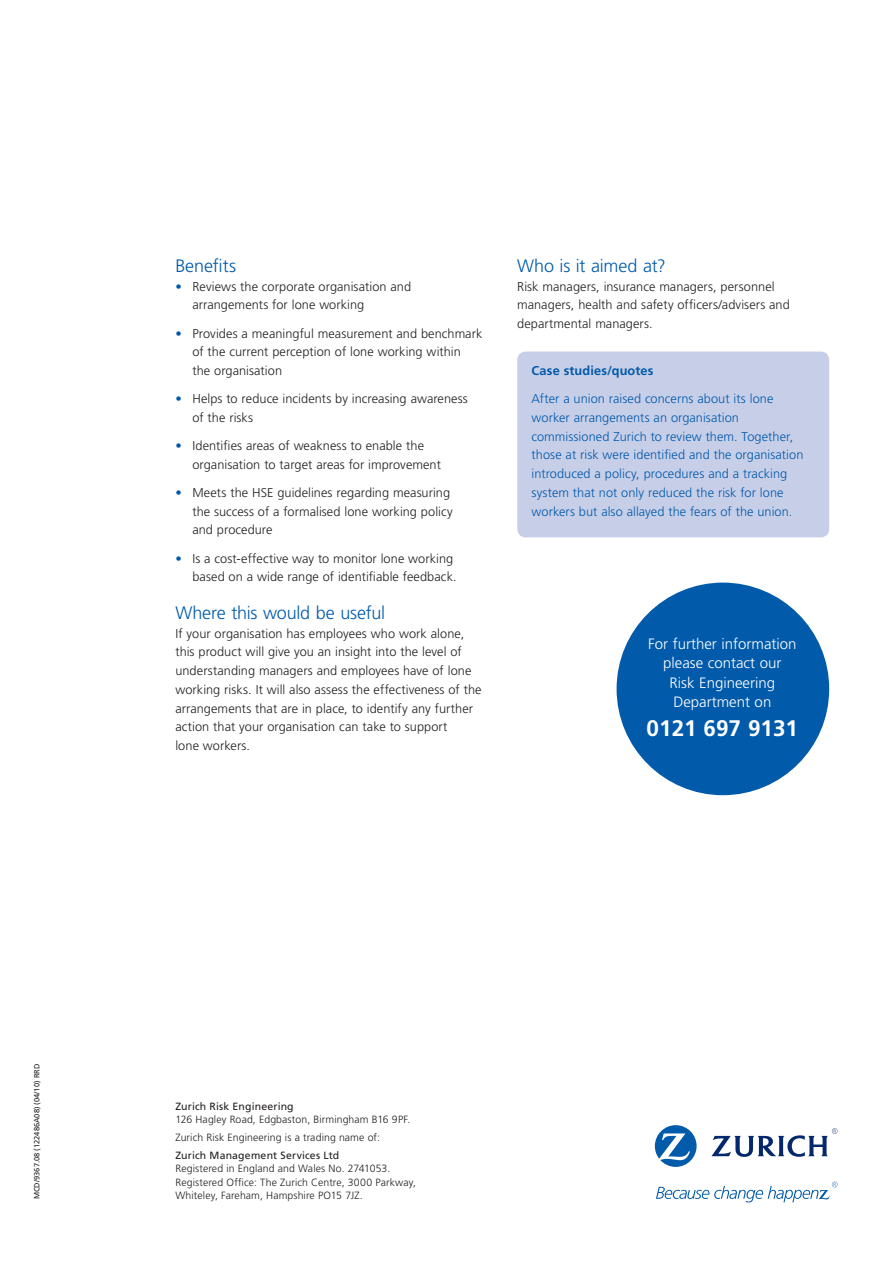
<style>
.page{position:relative;width:893px;height:1263px;background:#fff}
.page>*{position:absolute;margin:0;border:0;box-sizing:border-box;transform-origin:0 0}
.t1{font:700 22.5px "Frutiger LT Std";color:#fff}
.t2{font:300 18px "Frutiger LT Std";letter-spacing:-.01em;color:#015aaa}
.t3{font:300 15px/19.5px "Frutiger LT Std";color:#fff;text-align:center}
.t4{font:300 12.75px/18.8px "Frutiger LT Std";letter-spacing:.005em;color:#231f20}
.t5{font:300 12.75px/18.8px "Frutiger LT Std";letter-spacing:.005em;color:#015aaa}
.t6{font:700 12.75px "Frutiger LT Std";letter-spacing:.01em;color:#015aaa}
.t7{font:300 10.5px/13.5px "Frutiger LT Std";letter-spacing:.01em;color:#231f20}
.t8{font:10.5px "Frutiger LT Std";letter-spacing:.015em;color:#231f20}
.t9{font:7.5px "Frutiger LT Std";color:#231f20}
.s1{color:#015aaa}
</style>
<div class="page">
<div style="left:517px;top:351px;width:312px;height:186px;background:#c7cee8;border-radius:9px"></div>
<div style="left:617px;top:583px;width:212px;height:212px;background:#015aaa;border-radius:50%"></div>
<svg style="left:655px;top:1125px;width:42px;height:42px"></svg>
<svg style="left:711px;top:1128px;width:127px;height:29px"></svg>
<svg style="left:656px;top:1182px;width:182px;height:20px"></svg>
<p class="t9" style="left:32px;top:1199px;width:137px;rotate:-90deg">MCD/9367.08 (122486A08) (04/10) RRD</p>
<h2 class="t2" style="left:175px;top:255px;width:62px">Benefits</h2>
<p class="t4" style="left:192px;top:277px;width:220px;text-indent:-17px"><span class="s1">•</span> Reviews the corporate organisation and arrangements for lone working</p>
<p class="t4" style="left:192px;top:324px;width:291px;text-indent:-17px"><span class="s1">•</span> Provides a meaningful measurement and benchmark of the current perception of lone working within<br>the organisation</p>
<p class="t4" style="left:192px;top:390px;width:277px;text-indent:-17px"><span class="s1">•</span> Helps to reduce incidents by increasing awareness of the risks</p>
<p class="t4" style="left:192px;top:436px;width:250px;text-indent:-17px"><span class="s1">•</span> Identifies areas of weakness to enable the organisation to target areas for improvement</p>
<p class="t4" style="left:192px;top:483px;width:262px;text-indent:-17px"><span class="s1">•</span> Meets the HSE guidelines regarding measuring the success of a formalised lone working policy and procedure</p>
<p class="t4" style="left:175px;top:549px;width:283px;text-align:right"><span class="s1">•</span> Is a cost-effective way to monitor lone working based on a wide range of identifiable feedback.</p>
<h2 class="t2" style="left:175px;top:602px;width:211px">Where this would be useful</h2>
<p class="t4" style="left:175px;top:624px;width:308px">If your organisation has employees who work alone, this product will give you an insight into the level of understanding managers and employees have of lone working risks. It will also assess the effectiveness of the arrangements that are in place, to identify any further action that your organisation can take to support<br>lone workers.</p>
<h2 class="t2" style="left:517px;top:255px;width:150px">Who is it aimed at?</h2>
<p class="t4" style="left:517px;top:277px;width:274px">Risk managers, insurance managers, personnel managers, health and safety officers/advisers and departmental managers.</p>
<p class="t6" style="left:531px;top:363px;width:124px">Case studies/quotes</p>
<p class="t5" style="left:531px;top:390px;width:273px">After a union raised concerns about its lone worker arrangements an organisation commissioned Zurich to review them. Together, those at risk were identified and the organisation introduced a policy, procedures and a tracking system that not only reduced the risk for lone workers but also allayed the fears of the union.</p>
<p class="t3" style="left:648px;top:634px;width:150px">For further information please contact our<br>Risk Engineering<br>Department on</p>
<h1 class="t1" style="left:647px;top:715px;width:153px">0121 697 9131</h1>
<p class="t8" style="left:175px;top:1100px;width:120px">Zurich Risk Engineering</p>
<p class="t7" style="left:175px;top:1111px;width:237px;line-height:17.7px">126 Hagley Road, Edgbaston, Birmingham B16 9PF.<br>Zurich Risk Engineering is a trading name of:</p>
<p class="t8" style="left:175px;top:1149px;width:165px">Zurich Management Services Ltd</p>
<p class="t7" style="left:175px;top:1162px;width:242px">Registered in England and Wales No. 2741053.<br>Registered Office: The Zurich Centre, 3000 Parkway,<br>Whiteley, Fareham, Hampshire PO15 7JZ.</p>
</div>
